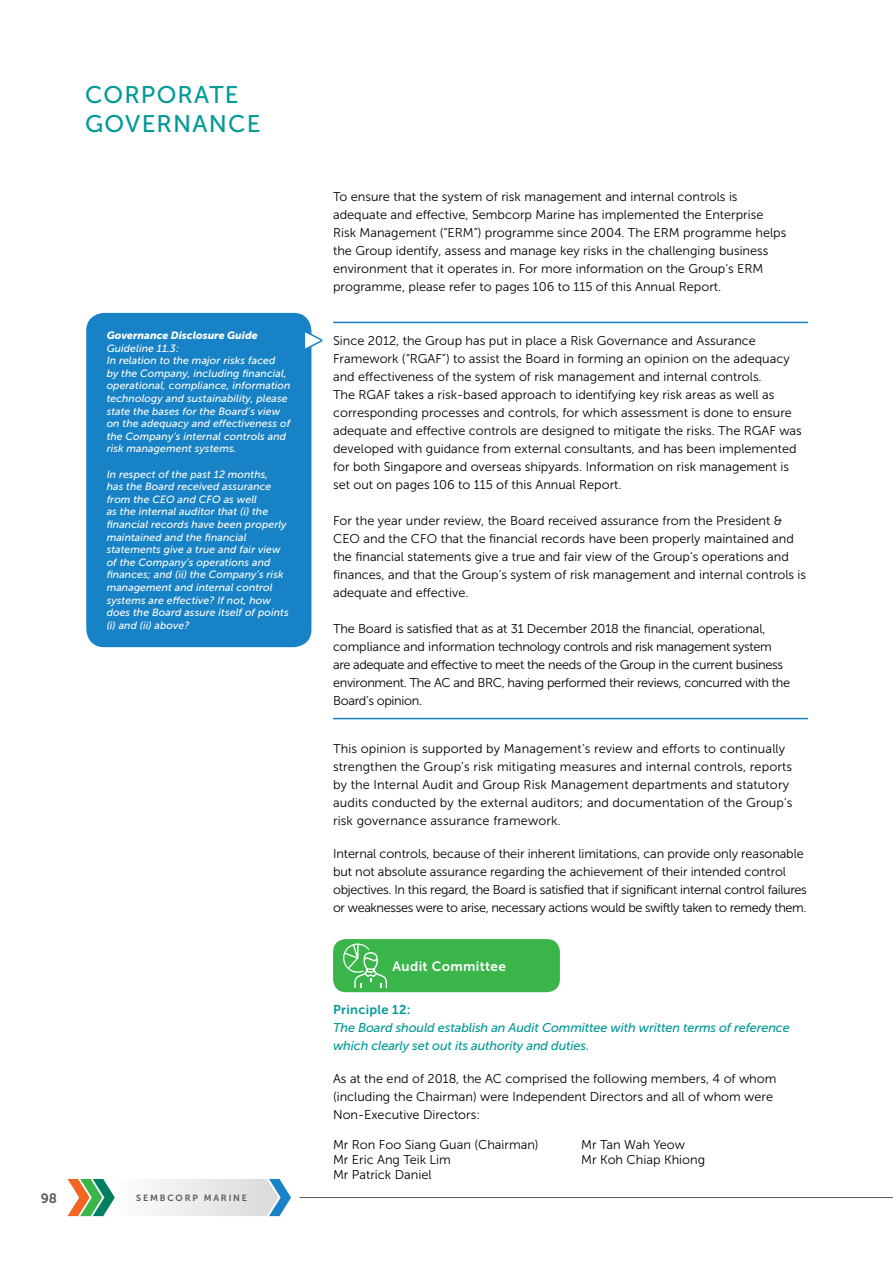
<style>
.page{position:relative;width:893px;height:1263px;background:#fff}
.page>*{position:absolute;margin:0;border:0;box-sizing:border-box;transform-origin:0 0}
.t1{font:24px/28.8px "Museo Sans 500";letter-spacing:.05em;color:#009a97}
.t2{font:13.5px "Museo Sans 700";letter-spacing:.025em;color:#fff}
.t3{font:13.5px "Museo Sans 700";color:#58595b}
.t4{font:12.75px/18px "Museo Sans 300";color:#000}
.t5{font:12.75px/18px "Museo Sans 300";letter-spacing:-.02em;color:#000}
.t6{font:12.75px/18px "Museo Sans 300";letter-spacing:-.025em;color:#000}
.t7{font:italic 12.75px/18px "Museo Sans 500";letter-spacing:-.01em;color:#009a97}
.t8{font:12.75px "Museo Sans 700";letter-spacing:.025em;color:#009a97}
.t9{font:italic 10.5px/12.6px "Museo Sans 500";letter-spacing:.01em;color:#fff}
.t10{font:italic 10.5px "Museo Sans 900";color:#fff}
.t11{font:9px "Museo Sans 700";letter-spacing:.2em;color:#58595b}
</style>
<div class="page">
<div style="left:333px;top:939px;width:227px;height:53px;background:#39b54a;border-radius:13px"></div>
<hr style="left:333px;top:322px;width:475px;height:1px;background:#1782c5">
<hr style="left:333px;top:718px;width:475px;height:1px;background:#1782c5">
<div style="left:86px;top:313px;width:225px;height:334px;background:#1782c5;border-radius:18px"></div>
<svg style="left:305px;top:329px;width:18px;height:22px"></svg>
<svg style="left:343px;top:943px;width:44px;height:45px"></svg>
<hr style="left:300px;top:1197px;width:593px;height:1px;background:#58595b">
<svg style="left:68px;top:1179px;width:223px;height:37px"></svg>
<h1 class="t1" style="left:85px;top:80px;width:177px">CORPORATE<br>GOVERNANCE</h1>
<p class="t10" style="left:107px;top:329px;width:152px">Governance Disclosure Guide</p>
<p class="t9" style="left:107px;top:342px;width:185px">Guideline 11.3:<br>In relation to the major risks faced<br>by the Company, including financial, operational, compliance, information technology and sustainability, please state the bases for the Board’s view on the adequacy and effectiveness of the Company’s internal controls and risk management systems.</p>
<p class="t9" style="left:107px;top:468px;width:183px">In respect of the past 12 months,<br>has the Board received assurance from the CEO and CFO as well<br>as the internal auditor that (i) the financial records have been properly maintained and the financial statements give a true and fair view of the Company’s operations and finances; and (ii) the Company’s risk management and internal control systems are effective? If not, how does the Board assure itself of points (i) and (ii) above?</p>
<p class="t3" style="left:41px;top:1190px;width:18px">98</p>
<p class="t11" style="left:136px;top:1193px;width:112px">SEMBCORP MARINE</p>
<p class="t4" style="left:333px;top:188px;width:455px">To ensure that the system of risk management and internal controls is adequate and effective, Sembcorp Marine has implemented the Enterprise Risk Management (“ERM”) programme since 2004. The ERM programme helps the Group identify, assess and manage key risks in the challenging business environment that it operates in. For more information on the Group’s ERM programme, please refer to pages 106 to 115 of this Annual Report.</p>
<p class="t4" style="left:333px;top:332px;width:470px">Since 2012, the Group has put in place a Risk Governance and Assurance Framework (“RGAF”) to assist the Board in forming an opinion on the adequacy and effectiveness of the system of risk management and internal controls.<br>The RGAF takes a risk-based approach to identifying key risk areas as well as corresponding processes and controls, for which assessment is done to ensure adequate and effective controls are designed to mitigate the risks. The RGAF was developed with guidance from external consultants, and has been implemented for both Singapore and overseas shipyards. Information on risk management is set out on pages 106 to 115 of this Annual Report.</p>
<p class="t4" style="left:333px;top:512px;width:475px">For the year under review, the Board received assurance from the President &amp; CEO and the CFO that the financial records have been properly maintained and the financial statements give a true and fair view of the Group’s operations and finances, and that the Group’s system of risk management and internal controls is adequate and effective.</p>
<p class="t6" style="left:333px;top:620px;width:459px">The Board is satisfied that as at 31 December 2018 the financial, operational, compliance and information technology controls and risk management system are adequate and effective to meet the needs of the Group in the current business environment. The AC and BRC, having performed their reviews, concurred with the Board’s opinion.</p>
<p class="t4" style="left:333px;top:740px;width:461px">This opinion is supported by Management’s review and efforts to continually strengthen the Group’s risk mitigating measures and internal controls, reports by the Internal Audit and Group Risk Management departments and statutory audits conducted by the external auditors; and documentation of the Group’s risk governance assurance framework.</p>
<p class="t5" style="left:333px;top:845px;width:475px">Internal controls, because of their inherent limitations, can provide only reasonable but not absolute assurance regarding the achievement of their intended control objectives. In this regard, the Board is satisfied that if significant internal control failures or weaknesses were to arise, necessary actions would be swiftly taken to remedy them.</p>
<p class="t2" style="left:393px;top:958px;width:115px">Audit Committee</p>
<p class="t8" style="left:333px;top:1002px;width:79px">Principle 12:</p>
<p class="t7" style="left:333px;top:1019px;width:458px">The Board should establish an Audit Committee with written terms of reference which clearly set out its authority and duties.</p>
<p class="t4" style="left:333px;top:1070px;width:445px">As at the end of 2018, the AC comprised the following members, 4 of whom (including the Chairman) were Independent Directors and all of whom were<br>Non-Executive Directors:</p>
<p class="t4" style="left:333px;top:1137px;width:207px;line-height:15px">Mr Ron Foo Siang Guan (Chairman)<br>Mr Eric Ang Teik Lim<br>Mr Patrick Daniel</p>
<p class="t4" style="left:581px;top:1137px;width:125px;line-height:15px">Mr Tan Wah Yeow<br>Mr Koh Chiap Khiong</p>
</div>
